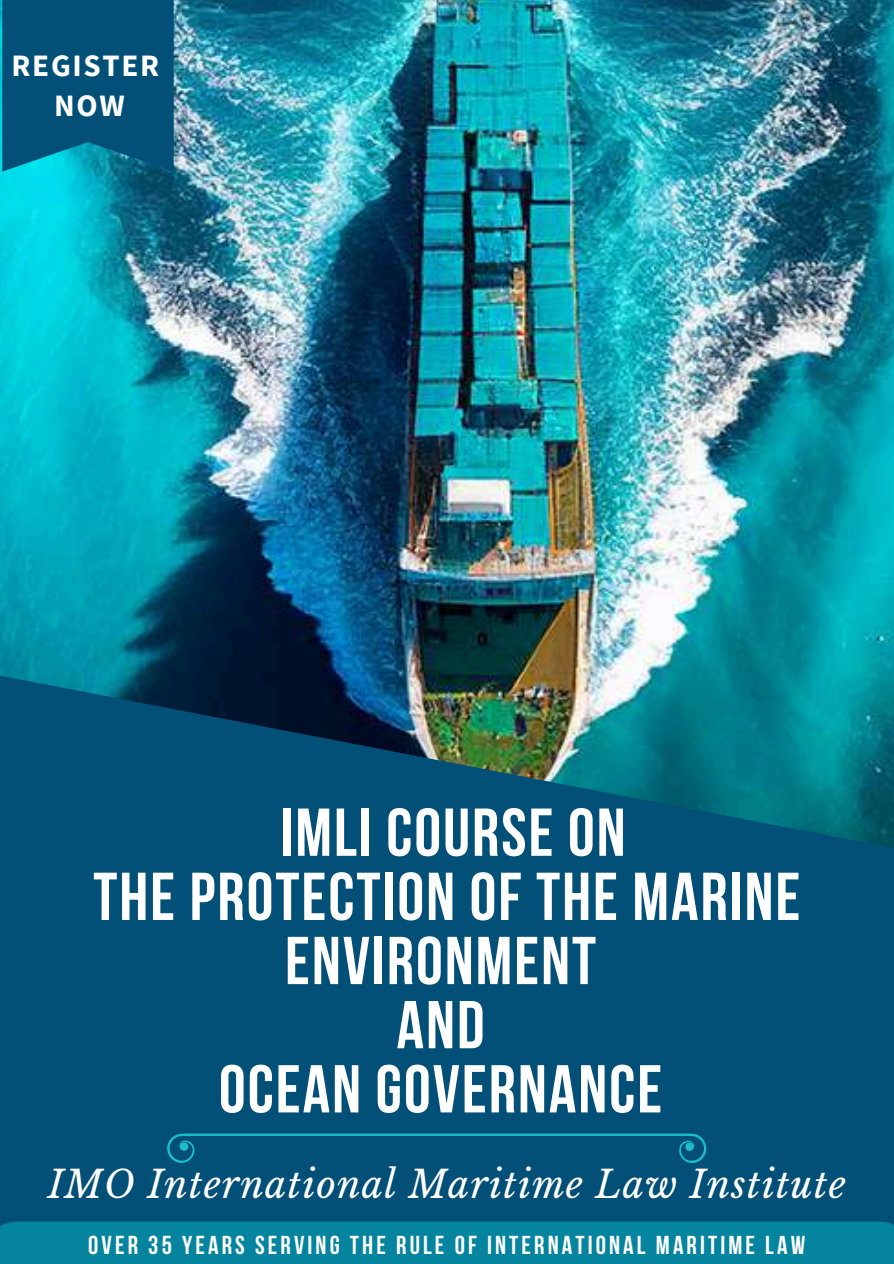
<style>
.page{position:relative;width:894px;height:1264px;background:#fff}
.page>*{position:absolute;margin:0;border:0;box-sizing:border-box;transform-origin:0 0}
.t1{font:700 67.5px/64.2px "Bebas Neue";letter-spacing:.03em;color:#fff;text-align:center}
.t2{font:italic 37.5px "Libre Baskerville";letter-spacing:.03em;color:#fff}
.t3{font:700 31.05px/39.8px "Source Sans Pro";letter-spacing:.055em;color:#fff;text-align:center}
.t4{font:700 25.8px "Bebas Neue";letter-spacing:.12em;color:#fff}
</style>
<div class="page">
<img style="left:0;top:0;width:893px;height:671px">
<svg style="left:0;top:671px;width:893px;height:550px;fill:#024f78"></svg>
<svg style="left:167px;top:1133px;width:539px;height:29px"></svg>
<div style="left:0;top:1221px;width:893px;height:42px;background:#04849e"></div>
<svg style="left:2px;top:0;width:172px;height:171px"></svg>
<p class="t3" style="left:12px;top:45px;width:149px">REGISTER<br>NOW</p>
<p class="t1" style="left:93px;top:806px;width:708px">IMLI COURSE ON<br>THE PROTECTION OF THE MARINE<br>ENVIRONMENT<br>AND<br>OCEAN GOVERNANCE</p>
<p class="t2" style="left:48px;top:1161px;width:799px">IMO International Maritime Law Institute</p>
<p class="t4" style="left:88px;top:1234px;width:718px">OVER 35 YEARS SERVING THE RULE OF INTERNATIONAL MARITIME LAW</p>
</div>
